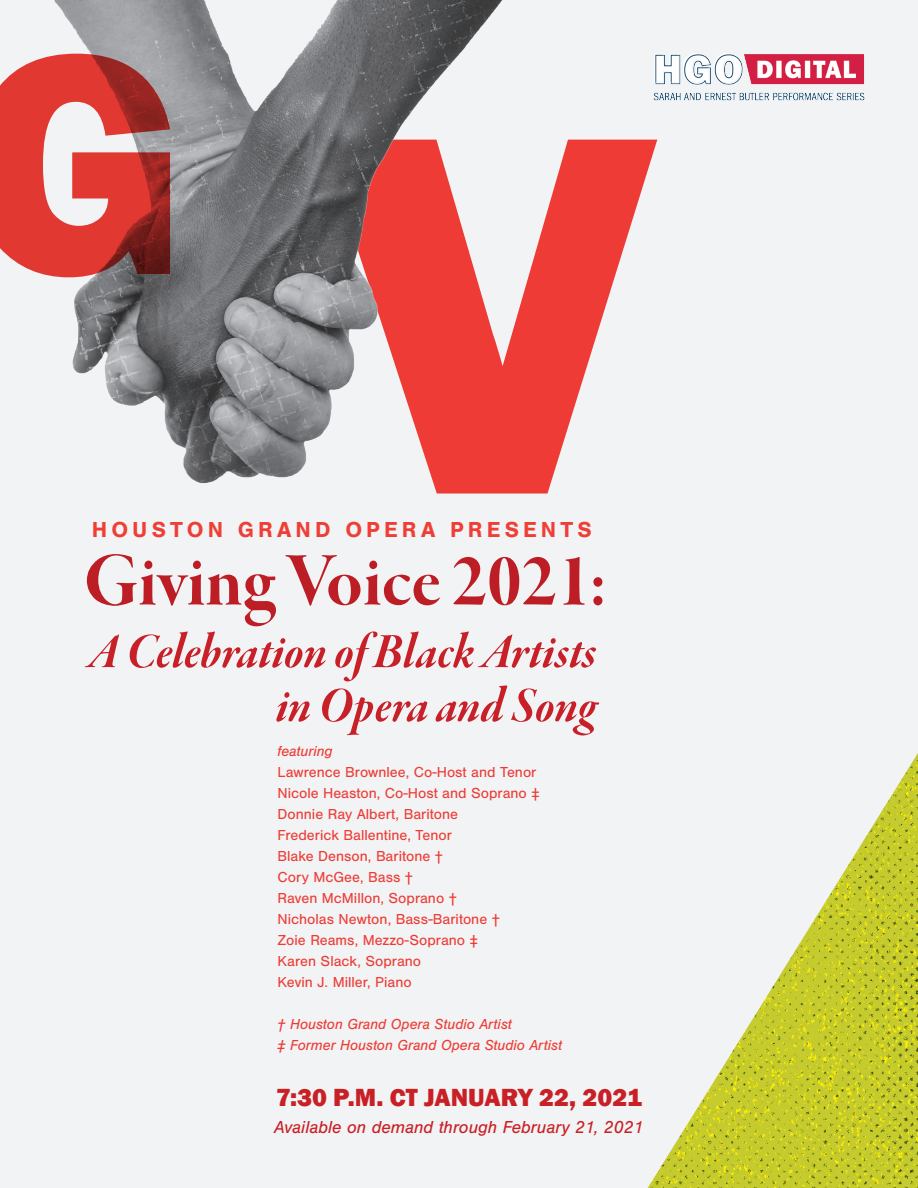
<style>
.page{position:relative;width:918px;height:1188px;background:#f2f3f4}
.page>*{position:absolute;margin:0;border:0;box-sizing:border-box;transform-origin:0 0}
.t1{font:79.5px "Garamond Premr Pro Bd Disp";color:#c82028}
.t2{font:52.5px/54px "Garamond Premr Pro Bd It Disp";color:#c82028;text-align:right}
.t3{font:800 25.5px "Franklin Gothic";color:#c92026}
.t4{font:700 22.5px "Nimbus San";letter-spacing:.18em;color:#ef3e36}
.t5{font:italic 18px "Nimbus San";color:#c92026}
.t6{font:15px "Nimbus San";color:#ee3b35}
.t7{font:italic 15px "Nimbus San";color:#ee3b35}
</style>
<div class="page">
<img style="left:648px;top:753px;width:270px;height:435px">
<svg style="left:436px;top:140px;width:221px;height:354px"></svg>
<img style="left:54px;top:0;width:487px;height:492px">
<svg style="left:0;top:54px;width:170px;height:223px"></svg>
<img style="left:653px;top:54px;width:212px;height:47px">
<p class="t4" style="left:92px;top:517px;width:501px">HOUSTON GRAND OPERA PRESENTS</p>
<h1 class="t1" style="left:83px;top:537px;width:526px">Giving Voice 2021:</h1>
<p class="t2" style="left:88px;top:628px;width:509px">A Celebration of Black Artists in Opera and Song</p>
<p class="t7" style="left:278px;top:742px;width:57px">featuring</p>
<p class="t6" style="left:278px;top:763px;width:260px">Lawrence Brownlee, Co-Host and Tenor</p>
<p class="t6" style="left:278px;top:784px;width:263px">Nicole Heaston, Co-Host and Soprano ‡</p>
<p class="t6" style="left:278px;top:805px;width:182px">Donnie Ray Albert, Baritone</p>
<p class="t6" style="left:278px;top:826px;width:176px">Frederick Ballentine, Tenor</p>
<p class="t6" style="left:278px;top:847px;width:167px">Blake Denson, Baritone †</p>
<p class="t6" style="left:278px;top:868px;width:137px">Cory McGee, Bass †</p>
<p class="t6" style="left:278px;top:889px;width:181px">Raven McMillon, Soprano †</p>
<p class="t6" style="left:278px;top:910px;width:224px">Nicholas Newton, Bass-Baritone †</p>
<p class="t6" style="left:278px;top:931px;width:202px">Zoie Reams, Mezzo-Soprano ‡</p>
<p class="t6" style="left:278px;top:952px;width:145px">Karen Slack, Soprano</p>
<p class="t6" style="left:278px;top:973px;width:136px">Kevin J. Miller, Piano</p>
<p class="t7" style="left:278px;top:1015px;width:236px">† Houston Grand Opera Studio Artist</p>
<p class="t7" style="left:278px;top:1036px;width:286px">‡ Former Houston Grand Opera Studio Artist</p>
<p class="t3" style="left:276px;top:1081px;width:367px">7:30 P.M. CT JANUARY 22, 2021</p>
<p class="t5" style="left:274px;top:1116px;width:371px">Available on demand through February 21, 2021</p>
</div>
